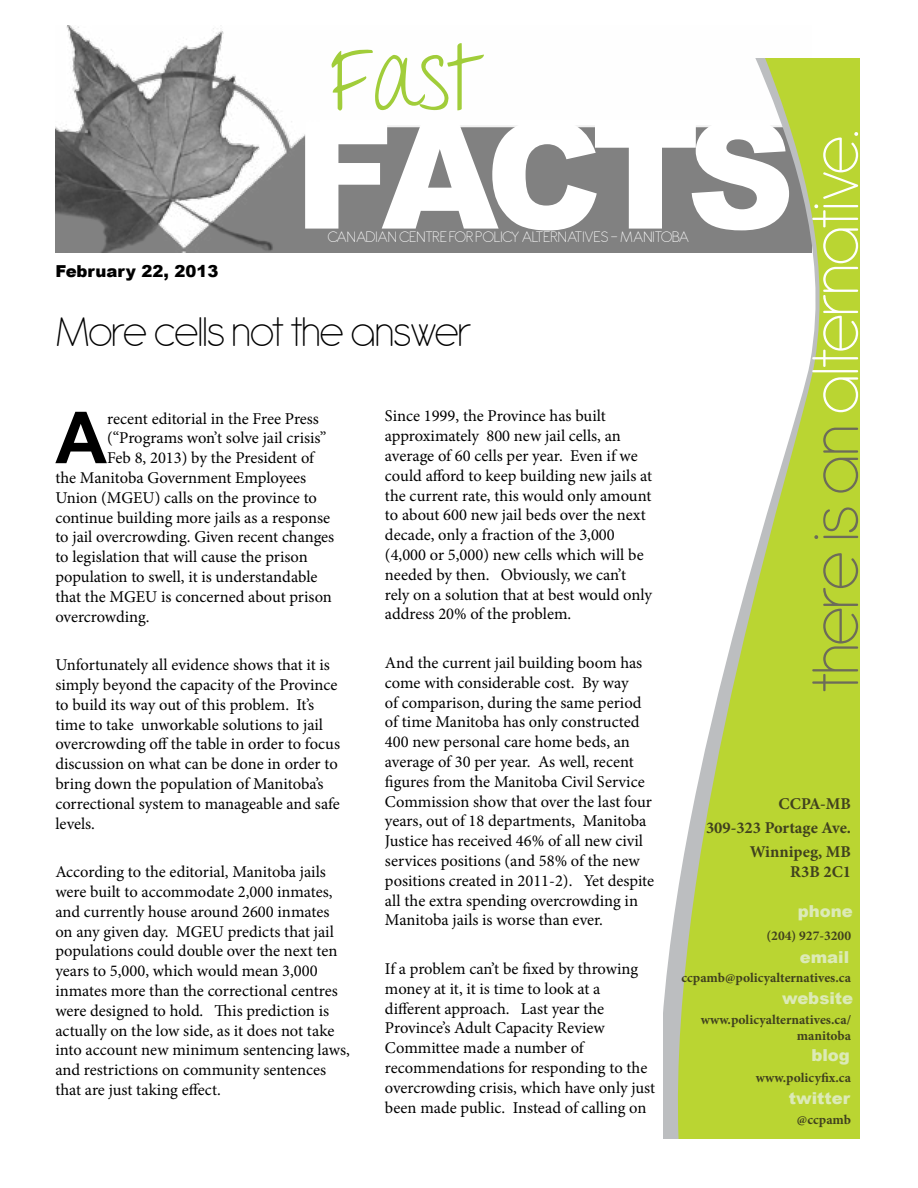
<style>
.page{position:relative;width:918px;height:1188px;background:#fff}
.page>*{position:absolute;margin:0;border:0;box-sizing:border-box;transform-origin:0 0}
.t1{font:900 150px "Arial";letter-spacing:-.085em;color:#fff}
.t2{font:90px "Throw My Hands Upinthe Air";color:#a1cd3a}
.t3{font:200 72px "Antipasto";letter-spacing:-.04em;color:#fff}
.t4{font:700 71.85px "Arial";color:#000}
.t5{font:200 45px "Antipasto";letter-spacing:-.04em;color:#000}
.t6{font:16.5px/19.8px "Minion Pro";letter-spacing:-.005em;color:#000}
.t7{font:200 16.5px "Antipasto";color:#fff}
.t8{font:700 16.5px/24px "Minion Pro";color:#40411e;text-align:right}
.t9{font:900 16.5px "Arial";color:#dceab7}
.t10{font:900 16.5px "Arial";color:#000}
.t11{font:700 13.5px/16.5px "Minion Pro";color:#40411e;text-align:right}
.s1{color:#6d6c59}
</style>
<div class="page">
<img style="left:55px;top:25px;width:609px;height:228px">
<svg style="left:664px;top:58px;width:196px;height:1080px;fill:#bad532"></svg>
<h2 class="t2" style="left:329px;top:25px;width:151px">Fast</h2>
<h1 class="t1" style="left:294px;top:66px;width:502px">FACTS</h1>
<p class="t7" style="left:328px;top:227px;width:363px">CANADIAN CENTRE FOR POLICY ALTERNATIVES - MANITOBA</p>
<h3 class="t3" style="left:794px;top:693px;width:566px;rotate:-90deg"><span class="s1">there is an</span> alternative.</h3>
<p class="t10" style="left:55px;top:259px;width:165px">February 22, 2013</p>
<h3 class="t5" style="left:55px;top:306px;width:418px">More cells not the answer</h3>
<p class="t6" style="left:385px;top:406px;width:269px">Since 1999, the Province has built approximately 800 new jail cells, an average of 60 cells per year. Even if we could afford to keep building new jails at the current rate, this would only amount to about 600 new jail beds over the next decade, only a fraction of the 3,000 (4,000 or 5,000) new cells which will be needed by then. Obviously, we can’t rely on a solution that at best would only address 20% of the problem.</p>
<p class="t6" style="left:385px;top:653px;width:271px">And the current jail building boom has come with considerable cost. By way<br>of comparison, during the same period of time Manitoba has only constructed 400 new personal care home beds, an average of 30 per year. As well, recent figures from the Manitoba Civil Service Commission show that over the last four years, out of 18 departments, Manitoba Justice has received 46% of all new civil services positions (and 58% of the new positions created in 2011-2). Yet despite all the extra spending overcrowding in Manitoba jails is worse than ever.</p>
<p class="t6" style="left:385px;top:959px;width:272px">If a problem can’t be fixed by throwing money at it, it is time to look at a different approach. Last year the Province’s Adult Capacity Review Committee made a number of recommendations for responding to the overcrowding crisis, which have only just been made public. Instead of calling on</p>
<h3 class="t4" style="left:55px;top:390px;width:53px">A</h3>
<p class="t6" style="left:107px;top:409px;width:213px">recent editorial in the Free Press</p>
<p class="t6" style="left:107px;top:428px;width:221px">(“Programs won’t solve jail crisis”</p>
<p class="t6" style="left:107px;top:448px;width:208px">Feb 8, 2013) by the President of</p>
<p class="t6" style="left:55px;top:468px;width:252px">the Manitoba Government Employees</p>
<p class="t6" style="left:55px;top:488px;width:263px">Union (MGEU) calls on the province to</p>
<p class="t6" style="left:55px;top:508px;width:276px">continue building more jails as a response</p>
<p class="t6" style="left:55px;top:527px;width:281px">to jail overcrowding. Given recent changes</p>
<p class="t6" style="left:55px;top:547px;width:254px">to legislation that will cause the prison</p>
<p class="t6" style="left:55px;top:567px;width:264px">population to swell, it is understandable</p>
<p class="t6" style="left:55px;top:587px;width:278px">that the MGEU is concerned about prison</p>
<p class="t6" style="left:55px;top:607px;width:96px">overcrowding.</p>
<p class="t6" style="left:55px;top:655px;width:286px">Unfortunately all evidence shows that it is simply beyond the capacity of the Province to build its way out of this problem. It’s time to take unworkable solutions to jail overcrowding off the table in order to focus discussion on what can be done in order to bring down the population of Manitoba’s correctional system to manageable and safe levels.</p>
<p class="t6" style="left:55px;top:862px;width:296px">According to the editorial, Manitoba jails were built to accommodate 2,000 inmates, and currently house around 2600 inmates on any given day. MGEU predicts that jail populations could double over the next ten years to 5,000, which would mean 3,000 inmates more than the correctional centres were designed to hold. This prediction is actually on the low side, as it does not take into account new minimum sentencing laws, and restrictions on community sentences that are just taking effect.</p>
<p class="t8" style="left:706px;top:792px;width:147px">CCPA-MB<br>309-323 Portage Ave.<br>Winnipeg, MB</p>
<p class="t8" style="left:790px;top:859px;width:62px">R3B 2C1</p>
<p class="t9" style="left:798px;top:899px;width:57px">phone</p>
<p class="t11" style="left:767px;top:927px;width:86px">(204) 927-3200</p>
<p class="t11" style="left:681px;top:969px;width:171px">ccpamb@policyalternatives.ca</p>
<p class="t11" style="left:701px;top:1011px;width:152px">www.policyalternatives.ca/ manitoba</p>
<p class="t11" style="left:756px;top:1070px;width:97px">www.policyfix.ca</p>
<p class="t11" style="left:797px;top:1112px;width:56px">@ccpamb</p>
<p class="t9" style="left:800px;top:945px;width:51px">email</p>
<p class="t9" style="left:782px;top:986px;width:73px">website</p>
<p class="t9" style="left:811px;top:1043px;width:40px">blog</p>
<p class="t9" style="left:789px;top:1086px;width:63px">twitter</p>
</div>
